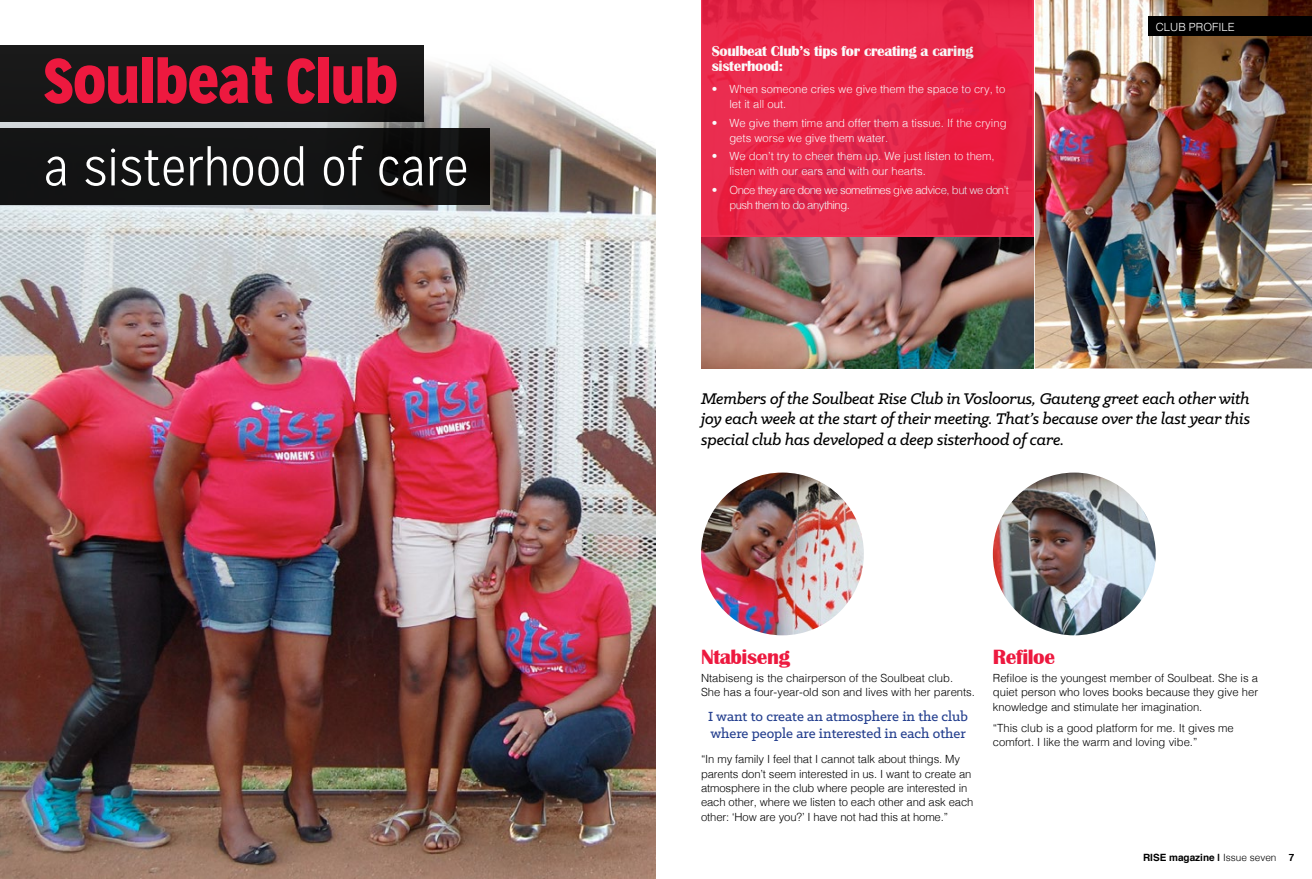
<style>
.page{position:relative;width:1312px;height:879px;background:#fff}
.page>*{position:absolute;margin:0;border:0;box-sizing:border-box;transform-origin:0 0}
.t1{font:900 62.5px "Mission Gothic";color:#ed193f}
.t2{font:300 53.75px "Mission Gothic";color:#fff}
.t3{font:700 21.25px "Britannic";letter-spacing:-.02em;color:#ed193f}
.t4{font:italic 500 17.5px/20px "Klinic Slab";letter-spacing:-.01em;color:#000;text-align:justify}
.t5{font:500 15px/17.5px "Klinic Slab";color:#25408f}
.t6{font:700 15px/15px "Britannic";letter-spacing:-.02em;color:#fff}
.t7{font:300 11.25px/14.4px "Helvetica";color:#000}
.t8{font:300 11.25px/15px "Helvetica";color:#fff}
.t9{font:300 11.25px/15px "Helvetica";letter-spacing:-.04em;color:#fff}
.t10{font:700 10px "Helvetica";color:#000}
.s1{font-weight:300}
</style>
<div class="page">
<img style="left:1033px;top:0;width:278px;height:369px">
<img style="left:0;top:55px;width:656px;height:824px">
<div style="left:0;top:45px;width:423px;height:77px;background:#171818"></div>
<div style="left:0;top:129px;width:489px;height:76px;background:#131414"></div>
<div style="left:1148px;top:17px;width:163px;height:19px;background:#000"></div>
<svg style="left:701px;top:0;width:332px;height:237px;background:#e72548"></svg>
<img style="left:701px;top:472px;width:162px;height:163px;border-radius:81px">
<img style="left:992px;top:472px;width:163px;height:163px;border-radius:81px">
<img style="left:701px;top:237px;width:332px;height:132px">
<h1 class="t1" style="left:43px;top:40px;width:356px">Soulbeat Club</h1>
<h2 class="t2" style="left:43px;top:135px;width:426px">a sisterhood of care</h2>
<h3 class="t6" style="left:711px;top:44px;width:263px">Soulbeat Club’s tips for creating a caring sisterhood:</h3>
<p class="t8" style="left:729px;top:81px;width:277px;text-indent:-18px">• When someone cries we give them the space to cry, to let it all out.</p>
<p class="t8" style="left:729px;top:115px;width:278px;text-indent:-18px">• We give them time and offer them a tissue. If the crying gets worse we give them water.</p>
<p class="t8" style="left:729px;top:148px;width:267px;text-indent:-18px">• We don’t try to cheer them up. We just listen to them, listen with our ears and with our hearts.</p>
<p class="t9" style="left:729px;top:182px;width:281px;text-indent:-18px">• Once they are done we sometimes give advice, but we don’t push them to do anything.</p>
<p class="t8" style="left:1155px;top:18px;width:16px">Club</p>
<h3 class="t4" style="left:701px;top:389px;width:550px">Members of the Soulbeat Rise Club in Vosloorus, Gauteng greet each other with joy each week at the start of their meeting. That’s because over the last year this special club has developed a deep sisterhood of care.</h3>
<h3 class="t3" style="left:701px;top:645px;width:90px">Ntabiseng</h3>
<p class="t7" style="left:701px;top:670px;width:275px">Ntabiseng is the chairperson of the Soulbeat club.<br>She has a four-year-old son and lives with her parents.</p>
<h3 class="t5" style="left:708px;top:707px;width:261px">I want to create an atmosphere in the club where people are interested in each other</h3>
<p class="t7" style="left:701px;top:751px;width:274px">“In my family I feel that I cannot talk about things. My parents don’t seem interested in us. I want to create an atmosphere in the club where people are interested in each other, where we listen to each other and ask each other: ‘How are you?’ I have not had this at home.”</p>
<h3 class="t3" style="left:992px;top:645px;width:64px">Refiloe</h3>
<p class="t7" style="left:992px;top:670px;width:267px;text-align:justify">Refiloe is the youngest member of Soulbeat. She is a quiet person who loves books because they give her knowledge and stimulate her imagination.</p>
<p class="t7" style="left:992px;top:720px;width:242px">“This club is a good platform for me. It gives me comfort. I like the warm and loving vibe.”</p>
<p class="t10" style="left:1142px;top:849px;width:135px">RISE magazine | <span class="s1">Issue seven</span></p>
<p class="t10" style="left:1288px;top:849px;width:7px">7</p>
</div>
